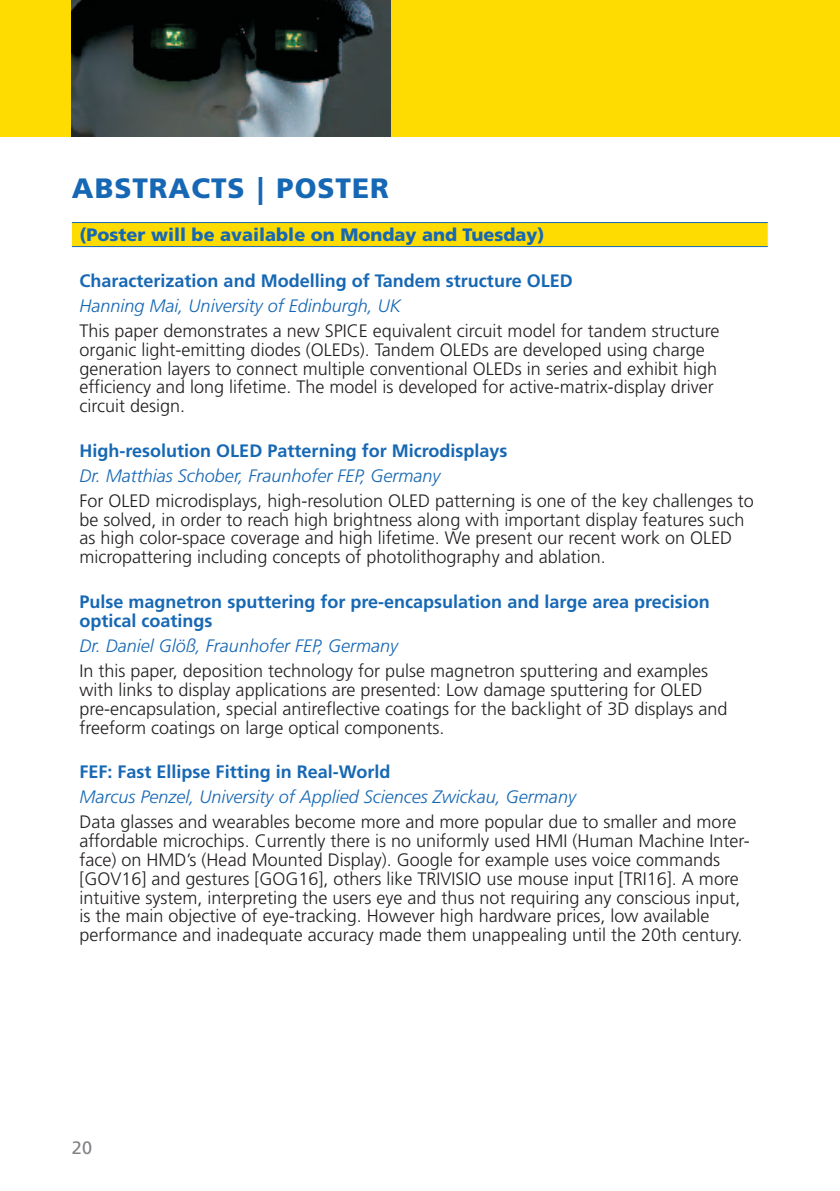
<style>
.page{position:relative;width:840px;height:1191px;background:#fff}
.page>*{position:absolute;margin:0;border:0;box-sizing:border-box;transform-origin:0 0}
.t1{font:900 28px "Frutiger 75";letter-spacing:.035em;color:#1768b4}
.t2{font:300 18px/18.8px "Frutiger";color:#231f20}
.t3{font:700 18px/19.2px "Frutiger";color:#1768b4}
.t4{font:italic 300 18px "Frutiger";color:#1768b4}
.t5{font:900 18px "Frutiger 75";color:#1768b4}
.t6{font:18px "Frutiger";color:#808285}
</style>
<div class="page">
<div style="left:72px;top:223px;width:695px;height:23px;background:#ffdc01"></div>
<hr style="left:72px;top:222px;width:119px;height:1px;background:#1768b4">
<hr style="left:191px;top:222px;width:576px;height:1px;background:#1768b4">
<hr style="left:72px;top:246px;width:119px;height:1px;background:#1768b4">
<hr style="left:191px;top:246px;width:576px;height:1px;background:#1768b4">
<div style="left:0;top:0;width:839px;height:137px;background:#ffdc01"></div>
<img style="left:72px;top:0;width:318px;height:137px">
<h1 class="t1" style="left:72px;top:177px;width:318px">ABSTRACTS | POSTER</h1>
<p class="t5" style="left:79px;top:228px;width:466px">(Poster will be available on Monday and Tuesday)</p>
<p class="t3" style="left:79px;top:272px;width:494px">Characterization and Modelling of Tandem structure OLED</p>
<p class="t4" style="left:79px;top:298px;width:323px">Hanning Mai, University of Edinburgh, UK</p>
<p class="t2" style="left:79px;top:323px;width:641px">This paper demonstrates a new SPICE equivalent circuit model for tandem structure organic light-emitting diodes (OLEDs). Tandem OLEDs are developed using charge generation layers to connect multiple conventional OLEDs in series and exhibit high efficiency and long lifetime. The model is developed for active-matrix-display driver circuit design.</p>
<p class="t3" style="left:79px;top:442px;width:429px">High-resolution OLED Patterning for Microdisplays</p>
<p class="t4" style="left:79px;top:468px;width:362px">Dr. Matthias Schober, Fraunhofer FEP, Germany</p>
<p class="t2" style="left:79px;top:493px;width:675px">For OLED microdisplays, high-resolution OLED patterning is one of the key challenges to be solved, in order to reach high brightness along with important display features such as high color-space coverage and high lifetime. We present our recent work on OLED micropattering including concepts of photolithography and ablation.</p>
<p class="t3" style="left:79px;top:593px;width:631px">Pulse magnetron sputtering for pre-encapsulation and large area precision optical coatings</p>
<p class="t4" style="left:79px;top:638px;width:320px">Dr. Daniel Glöß, Fraunhofer FEP, Germany</p>
<p class="t2" style="left:79px;top:663px;width:649px">In this paper, deposition technology for pulse magnetron sputtering and examples with links to display applications are presented: Low damage sputtering for OLED pre-encapsulation, special antireflective coatings for the backlight of 3D displays and freeform coatings on large optical components.</p>
<p class="t3" style="left:79px;top:764px;width:312px">FEF: Fast Ellipse Fitting in Real-World</p>
<p class="t4" style="left:79px;top:790px;width:498px">Marcus Penzel, University of Applied Sciences Zwickau, Germany</p>
<p class="t2" style="left:79px;top:814px;width:671px">Data glasses and wearables become more and more popular due to smaller and more affordable microchips. Currently there is no uniformly used HMI (Human Machine Inter&shy;face) on HMD’s (Head Mounted Display). Google for example uses voice commands [GOV16] and gestures [GOG16], others like TRIVISIO use mouse input [TRI16]. A more intuitive system, interpreting the users eye and thus not requiring any conscious input, is the main objective of eye-tracking. However high hardware prices, low available performance and inadequate accuracy made them unappealing until the 20th century.</p>
<p class="t6" style="left:72px;top:1140px;width:22px">20</p>
</div>
